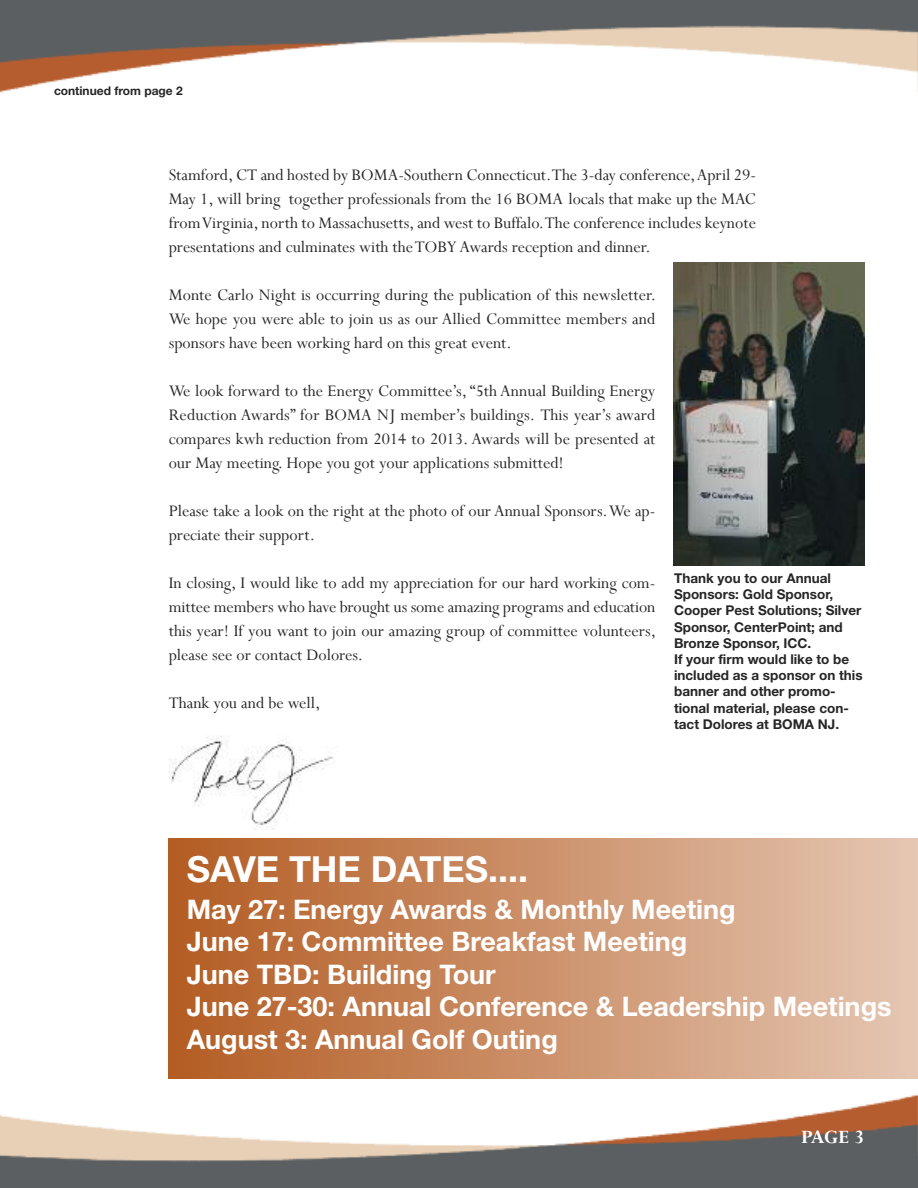
<style>
.page{position:relative;width:918px;height:1188px;background:#fff}
.page>*{position:absolute;margin:0;border:0;box-sizing:border-box;transform-origin:0 0}
.t1{font:700 36px "Helvetica Neue";color:#fff}
.t2{font:700 27px/32.4px "Helvetica Neue";color:#fff}
.t3{font:700 21px "Perpetua";color:#fff}
.t4{font:18px/24px "Perpetua";color:#272627;text-align:justify}
.t5{font:700 13.5px/16.2px "Helvetica Neue";color:#272627}
.t6{font:700 12px "Helvetica Neue";color:#272627}
</style>
<div class="page">
<img style="left:0;top:1068px;width:918px;height:120px">
<img style="left:0;top:0;width:918px;height:93px">
<img style="left:169px;top:736px;width:165px;height:93px">
<div style="left:169px;top:838px;width:749px;height:240px;background:linear-gradient(to right,#b35c23,#e5c7b3)"></div>
<img style="left:674px;top:263px;width:190px;height:302px">
<p class="t6" style="left:54px;top:86px;width:130px">continued from page 2</p>
<p class="t4" style="left:169px;top:164px;width:589px">Stamford,CT and hosted by BOMA-Southern Connecticut.The 3-day conference,April 29- May 1, will bring together professionals from the 16 BOMA locals that make up the MAC fromVirginia, north to Massachusetts,and west to Buffalo.The conference includes keynote presentations and culminates with theTOBY Awards reception and dinner.</p>
<p class="t4" style="left:169px;top:284px;width:489px">Monte Carlo Night is occurring during the publication of this newsletter.<br>We hope you were able to join us as our Allied Committee members and sponsors have been working hard on this great event.</p>
<p class="t4" style="left:169px;top:380px;width:488px">We look forward to the Energy Committee’s, “5th Annual Building Energy Reduction Awards” for BOMA NJ member’s buildings. This year’s award compares kwh reduction from 2014 to 2013. Awards will be presented at our May meeting. Hope you got your applications submitted!</p>
<p class="t4" style="left:169px;top:500px;width:488px">Please take a look on the right at the photo of our Annual Sponsors.We ap&shy;preciate their support.</p>
<p class="t4" style="left:169px;top:572px;width:489px">In closing, I would like to add my appreciation for our hard working com&shy;mittee members who have brought us some amazing programs and education this year! If you want to join our amazing group of committee volunteers, please see or contact Dolores.</p>
<p class="t4" style="left:169px;top:692px;width:153px">Thank you and be well,</p>
<p class="t5" style="left:674px;top:571px;width:190px">Thank you to our Annual<br>Sponsors: Gold Sponsor,<br>Cooper Pest Solutions; Silver<br>Sponsor, CenterPoint; and<br>Bronze Sponsor, ICC.<br>If your firm would like to be included as a sponsor on this banner and other promo&shy;tional material, please con&shy;tact Dolores at BOMA NJ.</p>
<h1 class="t1" style="left:187px;top:857px;width:343px">SAVE THE DATES....</h1>
<h2 class="t2" style="left:187px;top:896px;width:706px">May 27: Energy Awards &amp; Monthly Meeting<br>June 17: Committee Breakfast Meeting<br>June TBD: Building Tour<br>June 27-30: Annual Conference &amp; Leadership Meetings August 3: Annual Golf Outing</h2>
<p class="t3" style="left:801px;top:1125px;width:64px">PAGE 3</p>
</div>
